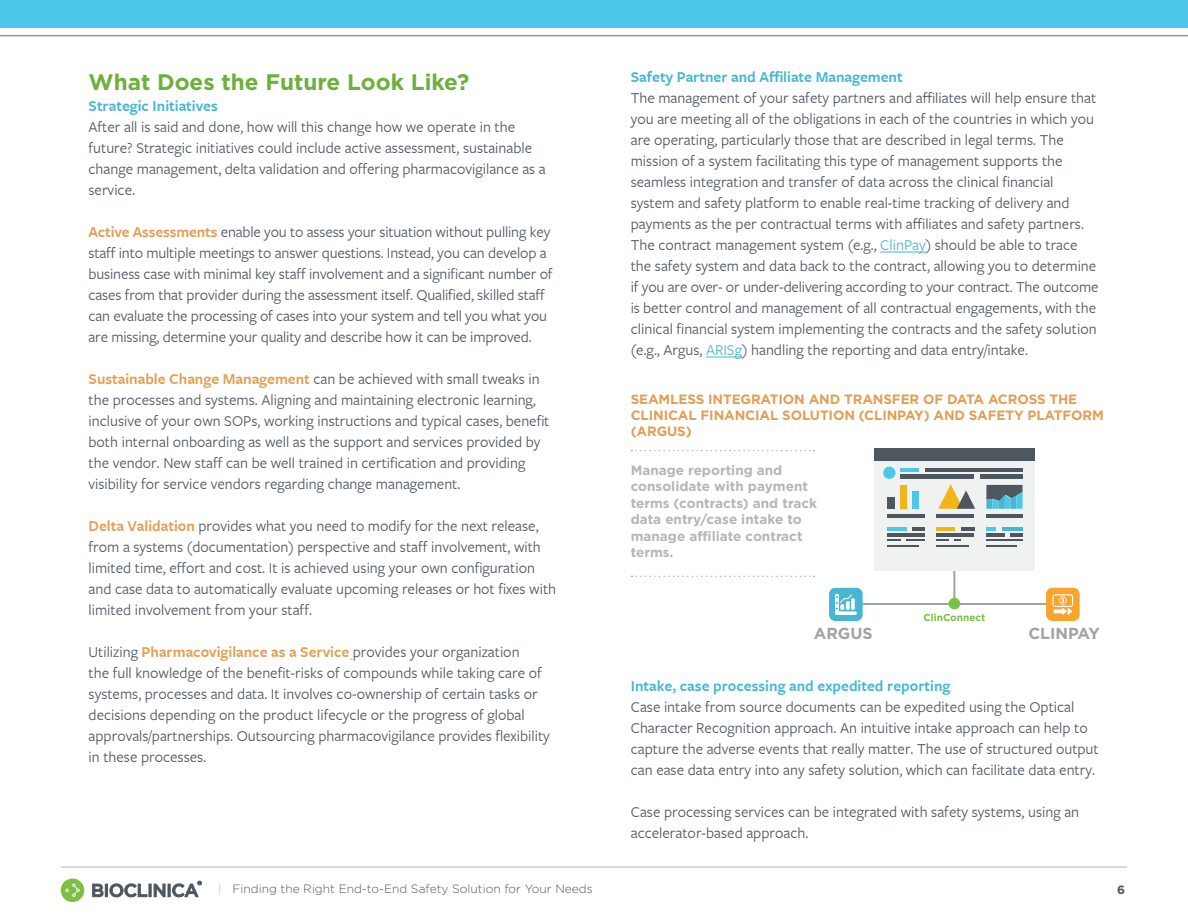
<style>
.page{position:relative;width:1188px;height:918px;background:#fff}
.page>*{position:absolute;margin:0;border:0;box-sizing:border-box;transform-origin:0 0}
.t1{font:700 22.5px "Gotham";color:#6eb03c}
.t2{font:700 15.9px "Gotham";color:#a3a3a3}
.t3{font:15.75px/21px "Freight Sans Pro";color:#4e5760}
.t4{font:600 15.75px "Freight Sans Pro";color:#47b6d5}
.t5{font:700 13.5px/16.5px "Gotham";color:#b2b7bb}
.t6{font:700 13.5px/16.2px "Gotham";letter-spacing:-.01em;color:#e29f55}
.t7{font:300 12px "Gotham";color:#4e5760}
.t8{font:700 12px "Gotham";color:#4e5760}
.t9{font:700 10.05px "Gotham";color:#79c142}
.s1{font-weight:600;color:#e29f55}
.s2{color:#47b6d5}
.s3{color:#b2b7bb}
</style>
<div class="page">
<hr style="left:61px;top:867px;width:1066px;height:1px;background:#b2b7bb">
<div style="left:61px;top:879px;width:23px;height:23px;background:#7fbf41;border-radius:50%"></div>
<svg style="left:65px;top:884px;width:15px;height:13px"></svg>
<svg style="left:92px;top:881px;width:110px;height:16px"></svg>
<hr style="left:880px;top:252px;width:46px;height:1px;background:#47b6d5">
<hr style="left:706px;top:357px;width:36px;height:1px;background:#47b6d5">
<div style="left:0;top:0;width:1188px;height:28px;background:#4dc7e9"></div>
<hr style="left:0;top:35px;width:1188px;height:1px;background:#939598">
<svg style="left:631px;top:450px;width:183px;height:1px"></svg>
<svg style="left:631px;top:576px;width:183px;height:1px"></svg>
<hr style="left:857px;top:603px;width:97px;height:2px;background:#a3a3a3">
<hr style="left:956px;top:603px;width:92px;height:2px;background:#a3a3a3">
<hr style="left:953px;top:462px;width:2px;height:143px;background:#a3a3a3">
<div style="left:949px;top:598px;width:11px;height:11px;background:#79c142;border-radius:50%"></div>
<div style="left:875px;top:449px;width:160px;height:122px;background:#f0f1f1"></div>
<div style="left:875px;top:449px;width:160px;height:12px;background:#4e5760"></div>
<div style="left:883px;top:467px;width:12px;height:12px;background:#4dc7e9;border-radius:50%"></div>
<hr style="left:925px;top:468px;width:98px;height:3px;background:#4e5760">
<div style="left:900px;top:474px;width:74px;height:5px;background:#4e5760"></div>
<hr style="left:900px;top:468px;width:19px;height:3px;background:#4dc7e9">
<hr style="left:887px;top:515px;width:38px;height:3px;background:#4e5760">
<hr style="left:936px;top:515px;width:38px;height:3px;background:#4e5760">
<div style="left:887px;top:497px;width:8px;height:12px;background:#4e5760"></div>
<div style="left:900px;top:485px;width:6px;height:24px;background:#f3b31b"></div>
<div style="left:913px;top:491px;width:6px;height:18px;background:#4dc7e9"></div>
<svg style="left:938px;top:484px;width:37px;height:25px"></svg>
<svg style="left:887px;top:539px;width:13px;height:1px"></svg>
<svg style="left:906px;top:539px;width:19px;height:1px"></svg>
<hr style="left:887px;top:527px;width:19px;height:3px;background:#4dc7e9">
<svg style="left:913px;top:527px;width:12px;height:3px"></svg>
<hr style="left:887px;top:533px;width:38px;height:3px;background:#4e5760">
<hr style="left:887px;top:545px;width:32px;height:1px;background:#4e5760">
<svg style="left:936px;top:539px;width:13px;height:1px"></svg>
<hr style="left:936px;top:527px;width:19px;height:3px;background:#f3b31b">
<svg style="left:961px;top:527px;width:13px;height:3px"></svg>
<hr style="left:936px;top:533px;width:38px;height:3px;background:#4e5760">
<hr style="left:936px;top:545px;width:33px;height:1px;background:#4e5760">
<hr style="left:986px;top:515px;width:37px;height:3px;background:#4e5760">
<hr style="left:986px;top:539px;width:37px;height:1px;background:#4e5760">
<svg style="left:986px;top:527px;width:10px;height:3px"></svg>
<hr style="left:1002px;top:527px;width:21px;height:3px;background:#47b6d5">
<hr style="left:986px;top:533px;width:19px;height:3px;background:#4e5760">
<hr style="left:986px;top:545px;width:30px;height:1px;background:#4e5760">
<svg style="left:986px;top:485px;width:37px;height:24px"></svg>
<svg style="left:1010px;top:533px;width:13px;height:3px"></svg>
<div style="left:980px;top:474px;width:43px;height:5px;background:#4e5760"></div>
<div style="left:1046px;top:588px;width:34px;height:33px;background:#f9a42d;border-radius:6px"></div>
<svg style="left:1053px;top:594px;width:20px;height:21px"></svg>
<svg style="left:829px;top:588px;width:34px;height:33px"></svg>
<h1 class="t1" style="left:89px;top:69px;width:382px">What Does the Future Look Like?</h1>
<p class="t4" style="left:89px;top:98px;width:131px">Strategic Initiatives</p>
<p class="t3" style="left:89px;top:117px;width:459px">After all is said and done, how will this change how we operate in the future? Strategic initiatives could include active assessment, sustainable change management, delta validation and offering pharmacovigilance as a service.</p>
<p class="t3" style="left:89px;top:222px;width:466px"><span class="s1">Active Assessments</span> enable you to assess your situation without pulling key staff into multiple meetings to answer questions. Instead, you can develop a business case with minimal key staff involvement and a significant number of cases from that provider during the assessment itself. Qualified, skilled staff can evaluate the processing of cases into your system and tell you what you are missing, determine your quality and describe how it can be improved.</p>
<p class="t3" style="left:89px;top:369px;width:462px"><span class="s1">Sustainable Change Management</span> can be achieved with small tweaks in the processes and systems. Aligning and maintaining electronic learning, inclusive of your own SOPs, working instructions and typical cases, benefit both internal onboarding as well as the support and services provided by the vendor. New staff can be well trained in certification and providing visibility for service vendors regarding change management.</p>
<p class="t3" style="left:89px;top:516px;width:469px"><span class="s1">Delta Validation</span> provides what you need to modify for the next release, from a systems (documentation) perspective and staff involvement, with limited time, effort and cost. It is achieved using your own configuration and case data to automatically evaluate upcoming releases or hot fixes with limited involvement from your staff.</p>
<p class="t3" style="left:89px;top:642px;width:463px">Utilizing <span class="s1">Pharmacovigilance as a Service</span> provides your organization<br>the full knowledge of the benefit-risks of compounds while taking care of systems, processes and data. It involves co-ownership of certain tasks or decisions depending on the product lifecycle or the progress of global approvals/partnerships. Outsourcing pharmacovigilance provides flexibility in these processes.</p>
<p class="t4" style="left:631px;top:68px;width:274px">Safety Partner and Affiliate Management</p>
<p class="t3" style="left:631px;top:88px;width:469px">The management of your safety partners and affiliates will help ensure that you are meeting all of the obligations in each of the countries in which you are operating, particularly those that are described in legal terms. The mission of a system facilitating this type of management supports the seamless integration and transfer of data across the clinical financial system and safety platform to enable real-time tracking of delivery and payments as the per contractual terms with affiliates and safety partners.<br>The contract management system (e.g., <span class="s2">ClinPay</span>) should be able to trace the safety system and data back to the contract, allowing you to determine if you are over- or under-delivering according to your contract. The outcome is better control and management of all contractual engagements, with the clinical financial system implementing the contracts and the safety solution (e.g., Argus, <span class="s2">ARISg</span>) handling the reporting and data entry/intake.</p>
<p class="t6" style="left:631px;top:391px;width:475px">SEAMLESS INTEGRATION AND TRANSFER OF DATA ACROSS THE<br>CLINICAL FINANCIAL SOLUTION (CLINPAY) AND SAFETY PLATFORM (ARGUS)</p>
<p class="t5" style="left:631px;top:462px;width:188px">Manage reporting and consolidate with payment terms (contracts) and track data entry/case intake to manage affiliate contract terms.</p>
<p class="t2" style="left:814px;top:625px;width:60px">ARGUS</p>
<p class="t9" style="left:923px;top:612px;width:63px">ClinConnect</p>
<p class="t2" style="left:1028px;top:625px;width:73px">CLINPAY</p>
<p class="t4" style="left:631px;top:677px;width:321px">Intake, case processing and expedited reporting</p>
<p class="t3" style="left:631px;top:697px;width:469px">Case intake from source documents can be expedited using the Optical Character Recognition approach. An intuitive intake approach can help to capture the adverse events that really matter. The use of structured output can ease data entry into any safety solution, which can facilitate data entry.</p>
<p class="t3" style="left:631px;top:802px;width:450px">Case processing services can be integrated with safety systems, using an accelerator-based approach.</p>
<p class="t7" style="left:218px;top:882px;width:376px"><span class="s3">|</span> Finding the Right End-to-End Safety Solution for Your Needs</p>
<p class="t8" style="left:1117px;top:883px;width:9px">6</p>
</div>
